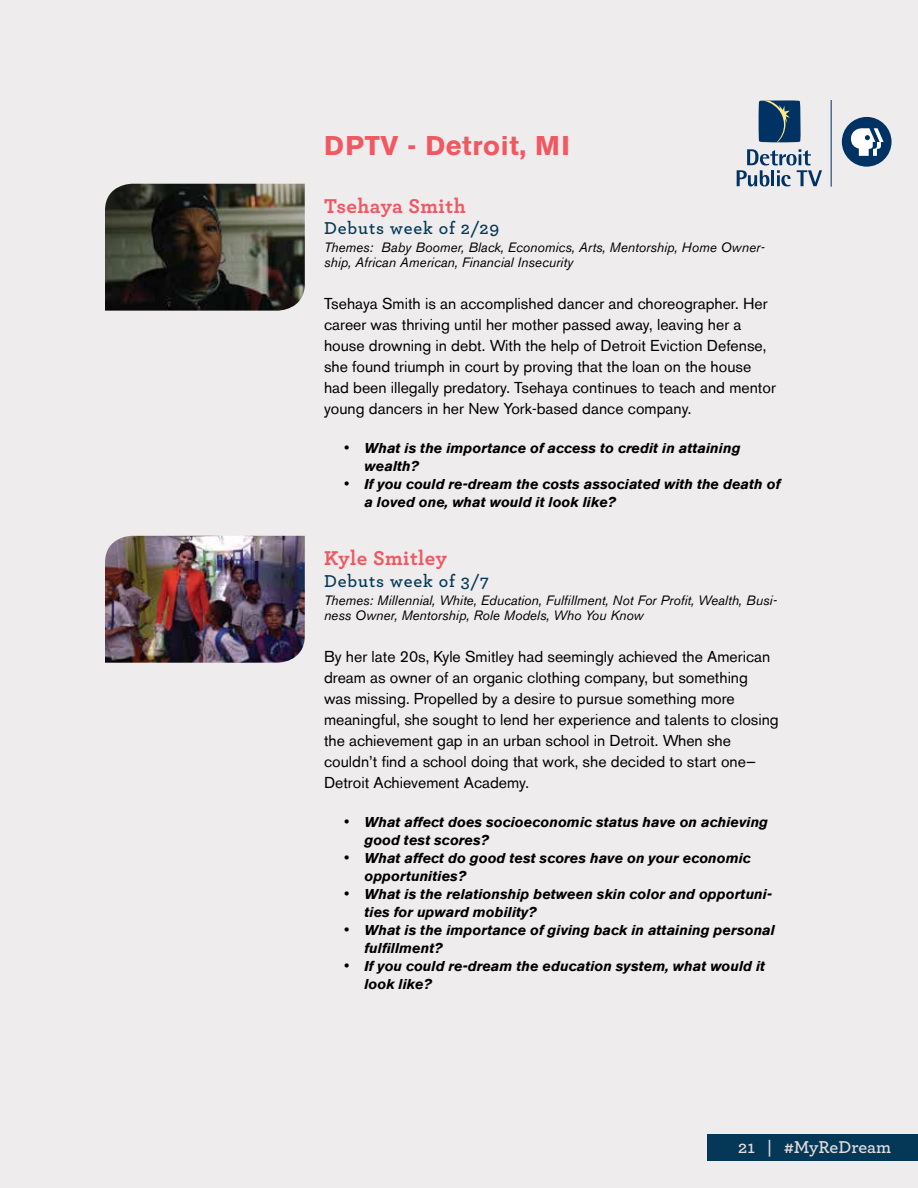
<style>
.page{position:relative;width:918px;height:1188px;background:#eeecec}
.page>*{position:absolute;margin:0;border:0;box-sizing:border-box;transform-origin:0 0}
.t1{font:700 27px "Akzidenz Grotesk BE";letter-spacing:.025em;color:#f05862}
.t2{font:700 21px "Archer Pro";letter-spacing:.02em;color:#f05862}
.t3{font:600 18px "Archer Pro";letter-spacing:.05em;color:#053856}
.t4{font:600 18px "Archer Pro";color:#e0dedf}
.t5{font:15.75px/21px "Akzidenz Grotesk BE";color:#000}
.t6{font:italic 700 14.25px/18px "Akzidenz Grotesk BE";color:#000}
.t7{font:italic 13.5px/15px "Akzidenz Grotesk BE";color:#000}
.s1{font-weight:400;font-style:normal;font-size:15.75px}
</style>
<div class="page">
<div style="left:707px;top:1134px;width:211px;height:27px;background:#053856"></div>
<img style="left:105px;top:184px;width:200px;height:127px">
<img style="left:105px;top:536px;width:200px;height:127px">
<svg style="left:842px;top:117px;width:50px;height:50px"></svg>
<hr style="left:831px;top:100px;width:1px;height:87px;background:#003263">
<svg style="left:758px;top:100px;width:43px;height:43px;background:#1f496d"></svg>
<svg style="left:737px;top:149px;width:85px;height:37px"></svg>
<h1 class="t1" style="left:324px;top:130px;width:248px">DPTV - Detroit, MI</h1>
<h2 class="t2" style="left:324px;top:189px;width:143px">Tsehaya Smith</h2>
<p class="t3" style="left:324px;top:215px;width:177px">Debuts week of 2/29</p>
<p class="t7" style="left:324px;top:240px;width:442px">Themes: Baby Boomer, Black, Economics, Arts, Mentorship, Home Owner&shy;ship, African American, Financial Insecurity</p>
<p class="t5" style="left:324px;top:293px;width:453px">Tsehaya Smith is an accomplished dancer and choreographer. Her career was thriving until her mother passed away, leaving her a house drowning in debt. With the help of Detroit Eviction Defense, she found triumph in court by proving that the loan on the house had been illegally predatory. Tsehaya continues to teach and mentor young dancers in her New York-based dance company.</p>
<p class="t6" style="left:364px;top:439px;width:378px;text-indent:-20px"><span class="s1">•</span> What is the importance of access to credit in attaining wealth?</p>
<p class="t6" style="left:364px;top:475px;width:417px;text-indent:-20px"><span class="s1">•</span> If you could re-dream the costs associated with the death of a loved one, what would it look like?</p>
<h2 class="t2" style="left:324px;top:541px;width:125px">Kyle Smitley</h2>
<p class="t3" style="left:324px;top:567px;width:167px">Debuts week of 3/7</p>
<p class="t7" style="left:324px;top:592px;width:454px">Themes: Millennial, White, Education, Fulfillment, Not For Profit, Wealth, Busi&shy;ness Owner, Mentorship, Role Models, Who You Know</p>
<p class="t5" style="left:324px;top:646px;width:456px">By her late 20s, Kyle Smitley had seemingly achieved the American dream as owner of an organic clothing company, but something was missing. Propelled by a desire to pursue something more meaningful, she sought to lend her experience and talents to closing the achievement gap in an urban school in Detroit. When she couldn’t find a school doing that work, she decided to start one— Detroit Achievement Academy.</p>
<p class="t6" style="left:364px;top:813px;width:405px;text-indent:-20px"><span class="s1">•</span> What affect does socioeconomic status have on achieving good test scores?</p>
<p class="t6" style="left:364px;top:849px;width:388px;text-indent:-20px"><span class="s1">•</span> What affect do good test scores have on your economic opportunities?</p>
<p class="t6" style="left:364px;top:885px;width:409px;text-indent:-20px"><span class="s1">•</span> What is the relationship between skin color and opportuni&shy;ties for upward mobility?</p>
<p class="t6" style="left:364px;top:921px;width:412px;text-indent:-20px"><span class="s1">•</span> What is the importance of giving back in attaining personal fulfillment?</p>
<p class="t6" style="left:364px;top:957px;width:402px;text-indent:-20px"><span class="s1">•</span> If you could re-dream the education system, what would it look like?</p>
<p class="t4" style="left:738px;top:1133px;width:154px">21 | #MyReDream</p>
</div>
